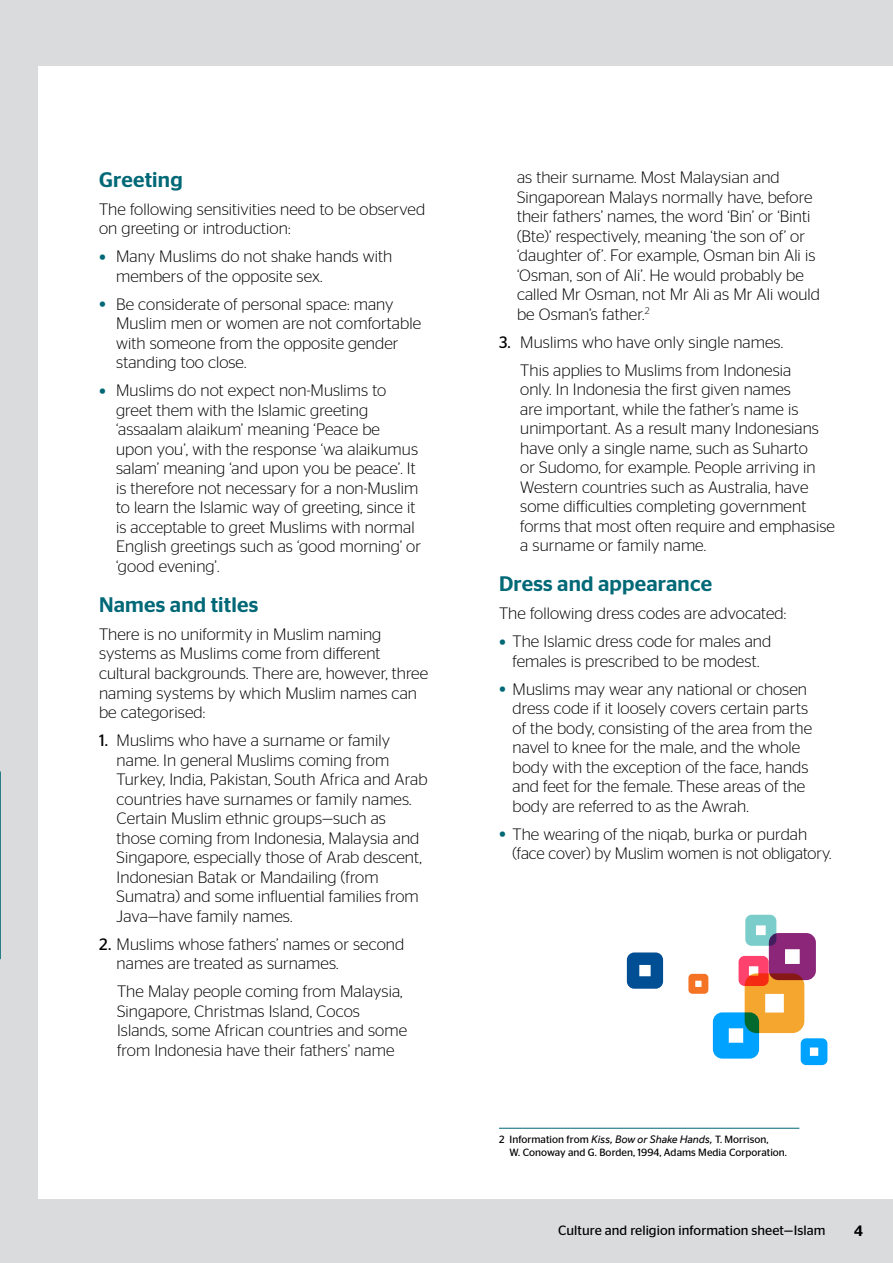
<style>
.page{position:relative;width:893px;height:1263px;background:#dadbdc}
.page>*{position:absolute;margin:0;border:0;box-sizing:border-box;transform-origin:0 0}
.t1{font:500 21px "Stag Sans";letter-spacing:.01em;color:#006876}
.t2{font:300 16.5px/19.5px "Stag Sans";letter-spacing:.005em;color:#000}
.t3{font:500 15px "Stag Sans";color:#000}
.t4{font:13.5px "Stag Sans";letter-spacing:.005em;color:#000}
.t5{font:10.5px/13.5px "Stag Sans";letter-spacing:.005em;color:#000}
.s1{font-weight:400;font-size:21px;color:#006876}
.s2{font-weight:400}
.s3{font-family:"Effra";font-style:italic;font-size:11.25px}
</style>
<div class="page">
<div style="left:38px;top:66px;width:855px;height:1133px;background:#fff"></div>
<svg style="left:0;top:771px;width:1px;height:188px"></svg>
<svg style="left:627px;top:952px;width:36px;height:37px"></svg>
<svg style="left:688px;top:915px;width:139px;height:150px"></svg>
<hr style="left:499px;top:1128px;width:300px;height:1px;background:#006876">
<p class="t1" style="left:99px;top:167px;width:85px">Greeting</p>
<p class="t2" style="left:99px;top:199px;width:328px">The following sensitivities need to be observed on greeting or introduction:</p>
<p class="t2" style="left:116px;top:247px;width:278px;text-indent:-17px"><span class="s1">•</span> Many Muslims do not shake hands with members of the opposite sex.</p>
<p class="t2" style="left:116px;top:294px;width:307px;text-indent:-17px"><span class="s1">•</span> Be considerate of personal space: many Muslim men or women are not comfortable with someone from the opposite gender standing too close.</p>
<p class="t2" style="left:116px;top:381px;width:307px;text-indent:-17px"><span class="s1">•</span> Muslims do not expect non-Muslims to greet them with the Islamic greeting ‘assaalam alaikum’ meaning ‘Peace be<br>upon you’, with the response ‘wa alaikumus salam’ meaning ‘and upon you be peace’. It is therefore not necessary for a non-Muslim to learn the Islamic way of greeting, since it is acceptable to greet Muslims with normal English greetings such as ‘good morning’ or ‘good evening’.</p>
<p class="t1" style="left:99px;top:592px;width:161px">Names and titles</p>
<p class="t2" style="left:99px;top:624px;width:331px">There is no uniformity in Muslim naming systems as Muslims come from different cultural backgrounds. There are, however, three naming systems by which Muslim names can be categorised:</p>
<p class="t2" style="left:117px;top:730px;width:312px;text-indent:-18px"><span class="s2">1.</span> Muslims who have a surname or family name. In general Muslims coming from Turkey, India, Pakistan, South Africa and Arab countries have surnames or family names.<br>Certain Muslim ethnic groups—such as those coming from Indonesia, Malaysia and Singapore, especially those of Arab descent, Indonesian Batak or Mandailing (from Sumatra) and some influential families from Java—have family names.</p>
<p class="t2" style="left:117px;top:934px;width:289px;text-indent:-18px"><span class="s2">2.</span> Muslims whose fathers’ names or second names are treated as surnames.</p>
<p class="t2" style="left:117px;top:981px;width:292px">The Malay people coming from Malaysia, Singapore, Christmas Island, Cocos Islands, some African countries and some from Indonesia have their fathers’ name</p>
<p class="t2" style="left:517px;top:168px;width:305px">as their surname. Most Malaysian and Singaporean Malays normally have, before their fathers’ names, the word ‘Bin’ or ‘Binti (Bte)’ respectively, meaning ‘the son of’ or ‘daughter of’. For example, Osman bin Ali is ‘Osman, son of Ali’. He would probably be called Mr Osman, not Mr Ali as Mr Ali would be Osman’s father.<sup>2</sup></p>
<p class="t2" style="left:520px;top:328px;width:273px;line-height:28px;text-indent:-21px"><span class="s2">3.</span> Muslims who have only single names.<br>This applies to Muslims from Indonesia</p>
<p class="t2" style="left:520px;top:380px;width:316px">only. In Indonesia the first given names<br>are important, while the father’s name is unimportant. As a result many Indonesians have only a single name, such as Suharto<br>or Sudomo, for example. People arriving in Western countries such as Australia, have some difficulties completing government forms that most often require and emphasise a surname or family name.</p>
<p class="t1" style="left:499px;top:572px;width:215px">Dress and appearance</p>
<p class="t2" style="left:499px;top:604px;width:289px">The following dress codes are advocated:</p>
<p class="t2" style="left:499px;top:632px;width:274px;text-align:center"><span class="s1">•</span> The Islamic dress code for males and females is prescribed to be modest.</p>
<p class="t2" style="left:512px;top:679px;width:301px;text-indent:-13px"><span class="s1">•</span> Muslims may wear any national or chosen dress code if it loosely covers certain parts of the body, consisting of the area from the navel to knee for the male, and the whole body with the exception of the face, hands and feet for the female. These areas of the body are referred to as the Awrah.</p>
<p class="t2" style="left:512px;top:824px;width:320px;text-indent:-14px"><span class="s1">•</span> The wearing of the niqab, burka or purdah (face cover) by Muslim women is not obligatory.</p>
<p class="t5" style="left:509px;top:1132px;width:279px;text-indent:-10px">2 Information from <span class="s3">Kiss, Bow or Shake Hands,</span> T. Morrison,<br>W. Conoway and G. Borden, 1994, Adams Media Corporation.</p>
<p class="t4" style="left:558px;top:1223px;width:269px">Culture and religion information sheet—Islam</p>
<p class="t3" style="left:854px;top:1222px;width:10px">4</p>
</div>
